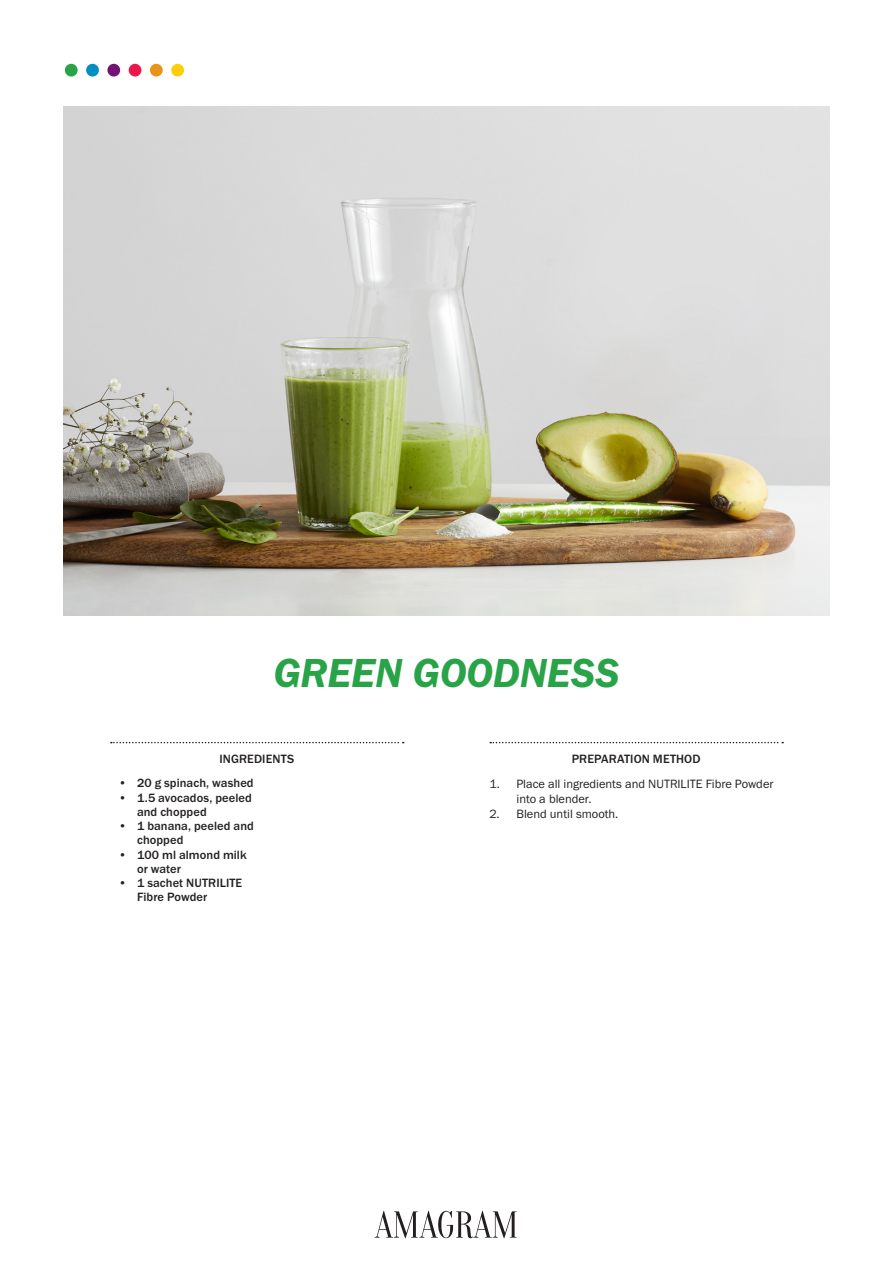
<style>
.page{position:relative;width:893px;height:1263px;background:#fff}
.page>*{position:absolute;margin:0;border:0;box-sizing:border-box;transform-origin:0 0}
.Cards_description_He{font:42px "Franklin Gothic URW Dem Ita";letter-spacing:-.01em;color:#29a347}
.INGREDIENTS_Versal_8{font:500 12.45px/14.2px "Franklin Gothic URW";letter-spacing:.005em;color:#231f20}
.t1{font:12.45px/15px "Franklin Gothic URW Boo";color:#231f20}
.s1{font-family:"Franklin Gothic URW Boo";font-weight:400}
</style>
<div class="page">
<img style="left:64px;top:106px;width:765px;height:509px">
<svg style="left:490px;top:742px;width:293px;height:1px"></svg>
<svg style="left:111px;top:742px;width:293px;height:1px"></svg>
<div style="left:171px;top:64px;width:13px;height:13px;background:#fece08;border-radius:50%"></div>
<div style="left:150px;top:64px;width:13px;height:13px;background:#e89418;border-radius:50%"></div>
<div style="left:129px;top:64px;width:12px;height:13px;background:#ed164b;border-radius:50%"></div>
<div style="left:107px;top:64px;width:13px;height:13px;background:#731372;border-radius:50%"></div>
<div style="left:86px;top:64px;width:13px;height:13px;background:#008fc5;border-radius:50%"></div>
<div style="left:65px;top:64px;width:13px;height:13px;background:#29a347;border-radius:50%"></div>
<svg style="left:375px;top:1211px;width:142px;height:27px"></svg>
<p class="Cards_description_He" style="left:273px;top:646px;width:347px">GREEN GOODNESS</p>
<p class="INGREDIENTS_Versal_8" style="left:219px;top:752px;width:76px">INGREDIENTS</p>
<p class="INGREDIENTS_Versal_8" style="left:119px;top:776px;width:137px"><span class="s1">•</span> 20 g spinach, washed</p>
<p class="INGREDIENTS_Versal_8" style="left:137px;top:790px;width:116px;text-indent:-18px"><span class="s1">•</span> 1.5 avocados, peeled and chopped</p>
<p class="INGREDIENTS_Versal_8" style="left:137px;top:819px;width:118px;text-indent:-18px"><span class="s1">•</span> 1 banana, peeled and chopped</p>
<p class="INGREDIENTS_Versal_8" style="left:137px;top:847px;width:111px;text-indent:-18px"><span class="s1">•</span> 100 ml almond milk or water</p>
<p class="INGREDIENTS_Versal_8" style="left:137px;top:876px;width:107px;text-indent:-18px"><span class="s1">•</span> 1 sachet NUTRILITE<br>Fibre Powder</p>
<p class="INGREDIENTS_Versal_8" style="left:572px;top:752px;width:130px">PREPARATION METHOD</p>
<p class="t1" style="left:516px;top:776px;width:259px;text-indent:-27px">1. Place all ingredients and NUTRILITE Fibre Powder into a blender.</p>
<p class="t1" style="left:489px;top:806px;width:130px">2. Blend until smooth.</p>
</div>
